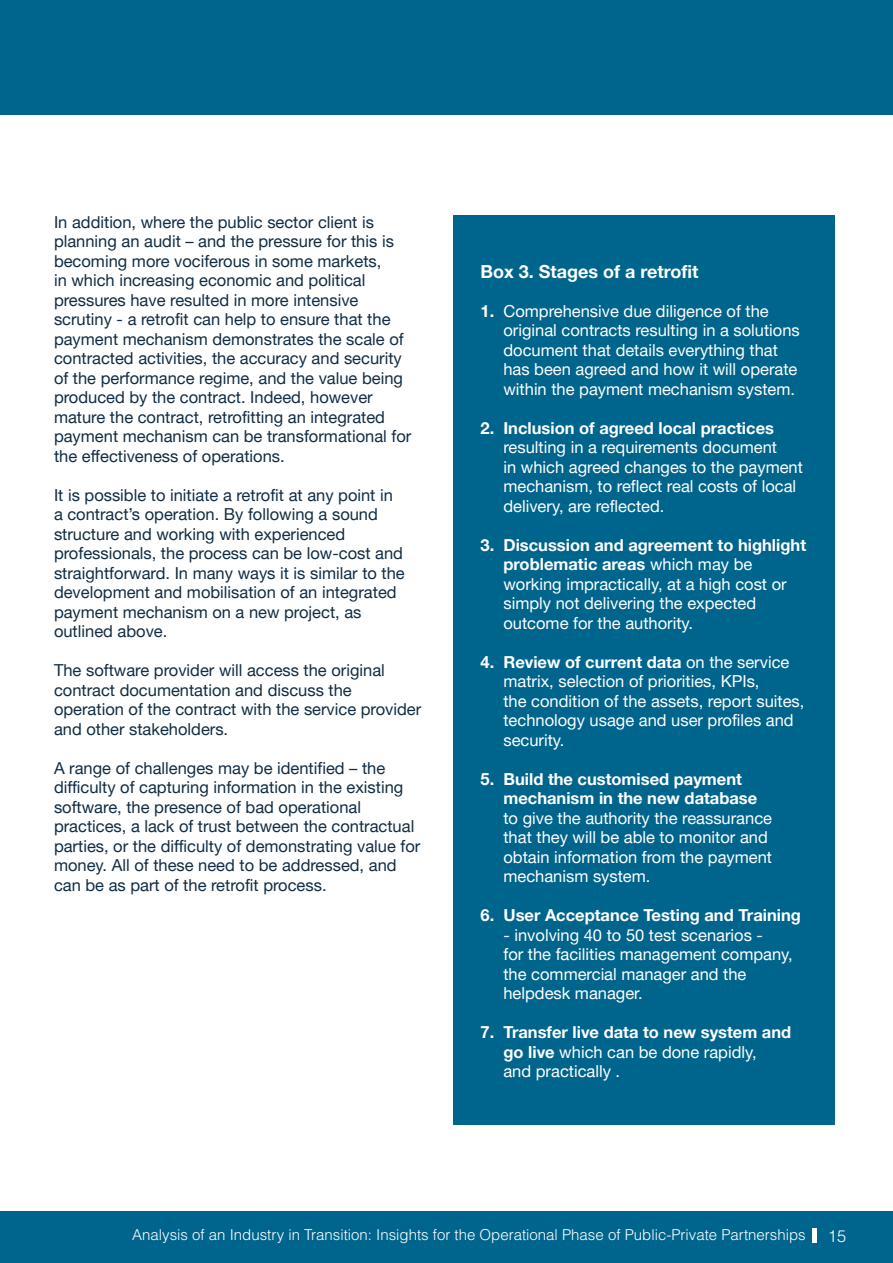
<style>
.page{position:relative;width:893px;height:1263px;background:#fff}
.page>*{position:absolute;margin:0;border:0;box-sizing:border-box;transform-origin:0 0}
.t1{font:700 18px "Helvetica Neue";color:#fff}
.t2{font:16.5px/19.5px "Helvetica Neue";color:#112c43}
.t3{font:16.5px/19.5px "Helvetica Neue";color:#fff}
.t4{font:700 16.5px/19.5px "Helvetica Neue";color:#fff}
.t5{font:300 16.5px "Helvetica LT Std";color:#fff}
.t6{font:300 15px "Helvetica LT Std";color:#fff}
.s1{font-weight:700}
.s2{font-weight:400}
</style>
<div class="page">
<div style="left:0;top:1212px;width:893px;height:51px;background:#00658c"></div>
<hr style="left:812px;top:1229px;width:4px;height:14px;background:#fff">
<div style="left:0;top:0;width:893px;height:115px;background:#00658c"></div>
<div style="left:453px;top:215px;width:382px;height:910px;background:#00658c"></div>
<p class="t2" style="left:54px;top:212px;width:359px">In addition, where the public sector client is planning an audit – and the pressure for this is becoming more vociferous in some markets,<br>in which increasing economic and political pressures have resulted in more intensive scrutiny - a retrofit can help to ensure that the payment mechanism demonstrates the scale of contracted activities, the accuracy and security of the performance regime, and the value being produced by the contract. Indeed, however mature the contract, retrofitting an integrated payment mechanism can be transformational for the effectiveness of operations.</p>
<p class="t2" style="left:54px;top:485px;width:352px">It is possible to initiate a retrofit at any point in a contract’s operation. By following a sound structure and working with experienced professionals, the process can be low-cost and straightforward. In many ways it is similar to the development and mobilisation of an integrated payment mechanism on a new project, as outlined above.</p>
<p class="t2" style="left:54px;top:661px;width:369px">The software provider will access the original contract documentation and discuss the operation of the contract with the service provider and other stakeholders.</p>
<p class="t2" style="left:54px;top:758px;width:368px">A range of challenges may be identified – the difficulty of capturing information in the existing software, the presence of bad operational practices, a lack of trust between the contractual parties, or the difficulty of demonstrating value for money. All of these need to be addressed, and can be as part of the retrofit process.</p>
<p class="t1" style="left:480px;top:260px;width:219px">Box 3. Stages of a retrofit</p>
<p class="t3" style="left:503px;top:301px;width:298px;text-indent:-23px"><span class="s1">1.</span> Comprehensive due diligence of the original contracts resulting in a solutions document that details everything that has been agreed and how it will operate within the payment mechanism system.</p>
<p class="t4" style="left:480px;top:418px;width:295px">2. Inclusion of agreed local practices</p>
<p class="t3" style="left:503px;top:437px;width:301px">resulting in a requirements document<br>in which agreed changes to the payment mechanism, to reflect real costs of local delivery, are reflected.</p>
<p class="t3" style="left:503px;top:535px;width:304px;text-indent:-23px"><span class="s1">3. Discussion and agreement to highlight problematic areas</span> which may be working impractically, at a high cost or simply not delivering the expected outcome for the authority.</p>
<p class="t3" style="left:503px;top:652px;width:303px;text-indent:-23px"><span class="s1">4. Review of current data</span> on the service matrix, selection of priorities, KPIs,<br>the condition of the assets, report suites, technology usage and user profiles and security.</p>
<p class="t4" style="left:503px;top:769px;width:255px;text-indent:-23px">5. Build the customised payment mechanism in the new database</p>
<p class="t3" style="left:503px;top:808px;width:270px">to give the authority the reassurance that they will be able to monitor and obtain information from the payment mechanism system.</p>
<p class="t4" style="left:480px;top:905px;width:322px">6. User Acceptance Testing and Training</p>
<p class="t3" style="left:503px;top:925px;width:291px">- involving 40 to 50 test scenarios -<br>for the facilities management company, the commercial manager and the helpdesk manager.</p>
<p class="t4" style="left:503px;top:1022px;width:289px;text-indent:-23px">7. Transfer live data to new system and go live <span class="s2">which can be done rapidly,<br>and practically .</span></p>
<p class="t6" style="left:132px;top:1226px;width:675px">Analysis of an Industry in Transition: Insights for the Operational Phase of Public-Private Partnerships</p>
<p class="t5" style="left:828px;top:1226px;width:20px">15</p>
</div>
